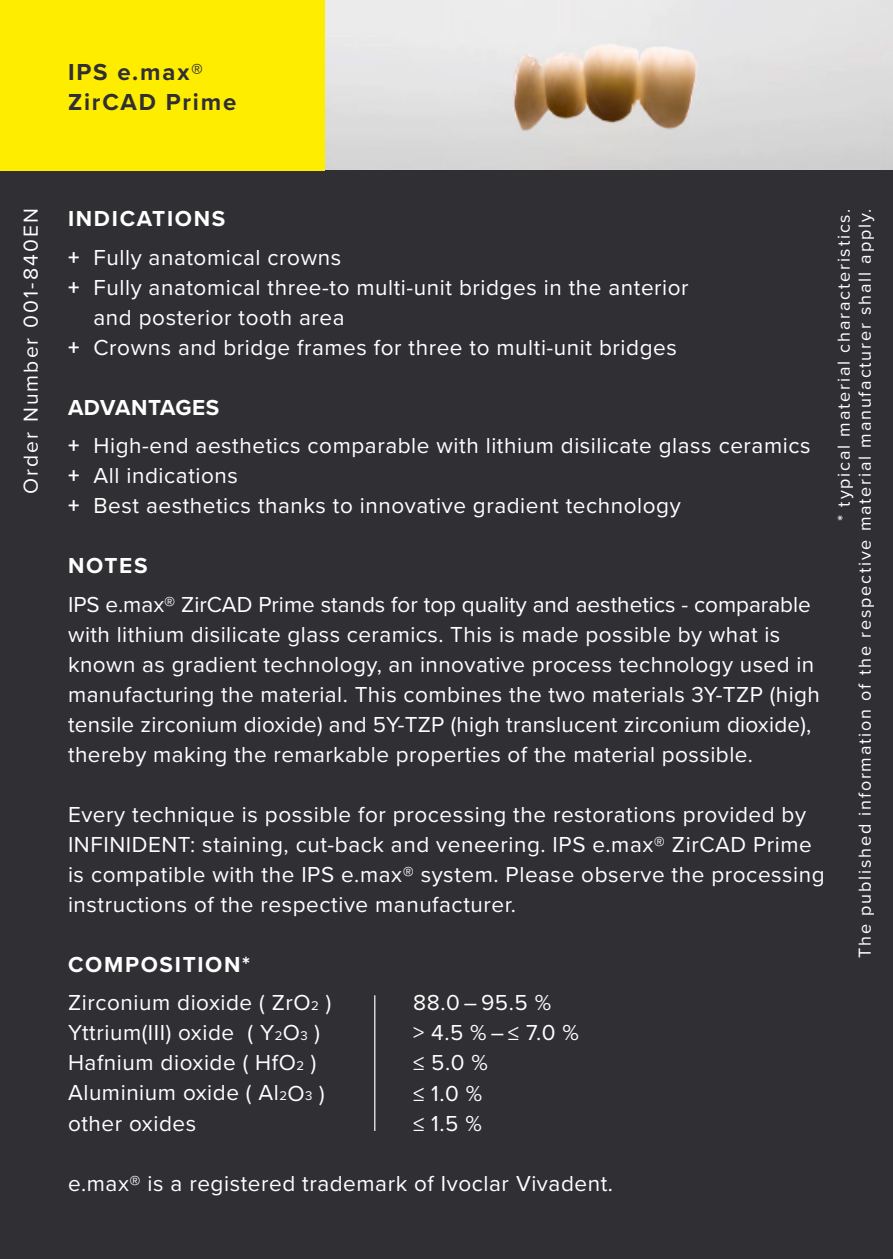
<style>
.page{position:relative;width:893px;height:1259px;background:#fff}
.page>*{position:absolute;margin:0;border:0;box-sizing:border-box;transform-origin:0 0}
.t1{font:700 24px/30px "Proxima Nova";letter-spacing:.075em;color:#302f33}
.t2{font:22.5px/30px "Proxima Nova";letter-spacing:.025em;color:#fff}
.t3{font:700 22.5px "Proxima Nova";letter-spacing:.075em;color:#fff}
.t4{font:21px "Proxima Nova";letter-spacing:.1em;color:#fff}
.t5{font:18px/21px "Proxima Nova";letter-spacing:.1em;color:#fff;text-align:right}
.s1{font-weight:700}
.s2{font-size:13.2px}
</style>
<div class="page">
<img style="left:324px;top:0;width:569px;height:170px">
<div style="left:0;top:170px;width:893px;height:1089px;background:#302f33"></div>
<div style="left:0;top:0;width:324px;height:170px;background:#ffed00"></div>
<hr style="left:374px;top:995px;width:1px;height:136px;background:#fff">
<p class="t1" style="left:68px;top:56px;width:170px">IPS e.max®<br>ZirCAD Prime</p>
<p class="t4" style="left:15px;top:494px;width:287px;rotate:-90deg">Order Number 001-840EN</p>
<p class="t5" style="left:832px;top:958px;width:751px;rotate:-90deg">* typical material characteristics.<br>The published information of the respective material manufacturer shall apply.</p>
<p class="t2" style="left:68px;top:198px;width:275px;line-height:38.4px"><span class="s1">INDICATIONS<br>+</span> Fully anatomical crowns</p>
<p class="t2" style="left:68px;top:271px;width:622px"><span class="s1">+</span> Fully anatomical three-to multi-unit bridges in the anterior</p>
<p class="t2" style="left:94px;top:301px;width:253px">and posterior tooth area</p>
<p class="t2" style="left:68px;top:331px;width:610px"><span class="s1">+</span> Crowns and bridge frames for three to multi-unit bridges</p>
<p class="t2" style="left:68px;top:387px;width:744px;line-height:38.4px"><span class="s1">ADVANTAGES<br>+</span> High-end aesthetics comparable with lithium disilicate glass ceramics</p>
<p class="t2" style="left:68px;top:460px;width:614px"><span class="s1">+</span> All indications<br><span class="s1">+</span> Best aesthetics thanks to innovative gradient technology</p>
<p class="t3" style="left:68px;top:549px;width:81px">NOTES</p>
<p class="t2" style="left:68px;top:588px;width:753px">IPS e.max® ZirCAD Prime stands for top quality and aesthetics - comparable with lithium disilicate glass ceramics. This is made possible by what is known as gradient technology, an innovative process technology used in manufacturing the material. This combines the two materials 3Y-TZP (high tensile zirconium dioxide) and 5Y-TZP (high translucent zirconium dioxide), thereby making the remarkable properties of the material possible.</p>
<p class="t2" style="left:68px;top:798px;width:758px">Every technique is possible for processing the restorations provided by INFINIDENT: staining, cut-back and veneering. IPS e.max® ZirCAD Prime is compatible with the IPS e.max® system. Please observe the processing instructions of the respective manufacturer.</p>
<p class="t2" style="left:68px;top:944px;width:265px;line-height:38.4px"><span class="s1">COMPOSITION*<br></span>Zirconium dioxide ( ZrO<span class="s2">2</span> )</p>
<p class="t2" style="left:413px;top:987px;width:140px">88.0 – 95.5 %</p>
<p class="t2" style="left:68px;top:1017px;width:254px">Yttrium(III) oxide ( Y<span class="s2">2</span>O<span class="s2">3</span> )</p>
<p class="t2" style="left:413px;top:1017px;width:167px">&gt; 4.5 % – ≤ 7.0 %</p>
<p class="t2" style="left:68px;top:1047px;width:250px">Hafnium dioxide ( HfO<span class="s2">2</span> )</p>
<p class="t2" style="left:413px;top:1047px;width:76px">≤ 5.0 %</p>
<p class="t2" style="left:68px;top:1077px;width:258px">Aluminium oxide ( Al<span class="s2">2</span>O<span class="s2">3</span> )</p>
<p class="t2" style="left:413px;top:1077px;width:71px">≤ 1.0 %</p>
<p class="t2" style="left:68px;top:1107px;width:130px">other oxides</p>
<p class="t2" style="left:413px;top:1107px;width:70px">≤ 1.5 %</p>
<p class="t2" style="left:68px;top:1167px;width:546px">e.max® is a registered trademark of Ivoclar Vivadent.</p>
</div>
